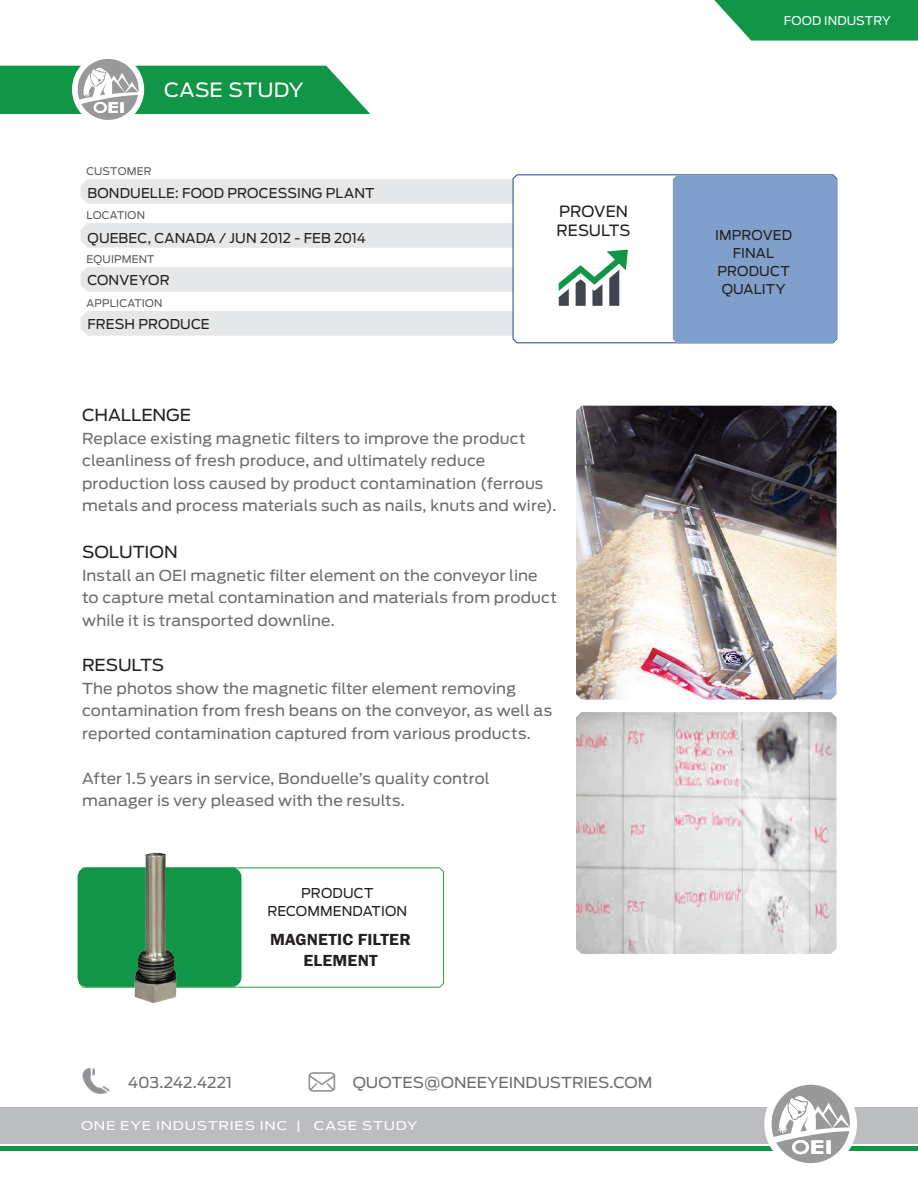
<style>
.page{position:relative;width:918px;height:1188px;background:#fff}
.page>*{position:absolute;margin:0;border:0;box-sizing:border-box;transform-origin:0 0}
.t1{font:19.5px "Antenna";letter-spacing:.005em;color:#fff;scale:1.05 1}
.t2{font:16.5px "Antenna";letter-spacing:-.005em;color:#231f20;scale:1.05 1}
.t3{font:600 16.5px/21px "Franklin Gothic";letter-spacing:.01em;color:#231f20;text-align:center;scale:1.05 1}
.t4{font:15.45px/18.5px "Antenna";color:#231f20}
.t5{font:15px/22.5px "Antenna";letter-spacing:.01em;color:#6c6d70;scale:1.05 1}
.t6{font:15px "Antenna";letter-spacing:-.015em;color:#6c6d70;scale:1.05 1}
.t7{font:13.5px/18px "Antenna";letter-spacing:.01em;color:#231f20;text-align:center}
.t8{font:12px "Antenna";letter-spacing:.05em;color:#fff;scale:1.2 1}
.t9{font:12px "Antenna";letter-spacing:.015em;color:#fff}
.t10{font:10.5px "Antenna";letter-spacing:.015em;color:#57585a}
</style>
<div class="page">
<img style="left:84px;top:1081px;width:26px;height:13px">
<img style="left:308px;top:1072px;width:28px;height:20px">
<svg style="left:714px;top:0;width:204px;height:41px;background:#299f5a"></svg>
<div style="left:0;top:1107px;width:918px;height:37px;background:#bcbdc0"></div>
<hr style="left:0;top:1147px;width:918px;height:4px;background:#119547">
<div style="left:764px;top:1078px;width:93px;height:92px;background:#fff;border-radius:50%"></div>
<svg style="left:771px;top:1084px;width:79px;height:80px"></svg>
<svg style="left:0;top:59px;width:370px;height:61px"></svg>
<div style="left:80px;top:267px;width:432px;height:25px;background:#e6e7e9"></div>
<div style="left:80px;top:311px;width:432px;height:25px;background:#e6e7e9"></div>
<div style="left:81px;top:179px;width:431px;height:25px;background:#e6e7e9"></div>
<div style="left:81px;top:223px;width:431px;height:25px;background:#e6e7e9"></div>
<svg style="left:512px;top:174px;width:322px;height:169px"></svg>
<div style="left:673px;top:175px;width:164px;height:168px;background:#80a0cb"></div>
<svg style="left:559px;top:250px;width:69px;height:56px"></svg>
<img style="left:576px;top:406px;width:261px;height:294px">
<img style="left:576px;top:712px;width:261px;height:242px">
<svg style="left:242px;top:867px;width:202px;height:121px"></svg>
<img style="left:77px;top:852px;width:165px;height:229px">
<h1 class="t1" style="left:164px;top:78px;width:134px">CASE STUDY</h1>
<p class="t10" style="left:87px;top:165px;width:66px">CUSTOMER</p>
<p class="t10" style="left:87px;top:208px;width:60px">LOCATION</p>
<p class="t4" style="left:557px;top:202px;width:75px">PROVEN<br>RESULTS</p>
<p class="t7" style="left:87px;top:184px;width:289px">BONDUELLE: FOOD PROCESSING PLANT</p>
<p class="t7" style="left:87px;top:229px;width:280px">QUEBEC, CANADA / JUN 2012 - FEB 2014</p>
<p class="t10" style="left:86px;top:253px;width:70px">EQUIPMENT</p>
<p class="t10" style="left:86px;top:297px;width:78px">APPLICATION</p>
<p class="t7" style="left:87px;top:272px;width:84px">CONVEYOR</p>
<p class="t7" style="left:87px;top:315px;width:124px">FRESH PRODUCE</p>
<p class="t2" style="left:82px;top:405px;width:105px">CHALLENGE</p>
<p class="t5" style="left:82px;top:427px;width:453px">Replace existing magnetic filters to improve the product cleanliness of fresh produce, and ultimately reduce production loss caused by product contamination (ferrous metals and process materials such as nails, knuts and wire).</p>
<p class="t2" style="left:82px;top:542px;width:93px">SOLUTION</p>
<p class="t5" style="left:82px;top:564px;width:454px">Install an OEI magnetic filter element on the conveyor line to capture metal contamination and materials from product while it is transported downline.</p>
<p class="t2" style="left:82px;top:656px;width:80px">RESULTS</p>
<p class="t5" style="left:82px;top:677px;width:449px">The photos show the magnetic filter element removing contamination from fresh beans on the conveyor, as well as reported contamination captured from various products.</p>
<p class="t5" style="left:82px;top:767px;width:390px">After 1.5 years in service, Bonduelle’s quality control manager is very pleased with the results.</p>
<p class="t7" style="left:267px;top:884px;width:141px">PRODUCT<br>RECOMMENDATION</p>
<p class="t3" style="left:270px;top:929px;width:136px">MAGNETIC FILTER<br>ELEMENT</p>
<p class="t6" style="left:128px;top:1073px;width:101px">403.242.4221</p>
<p class="t5" style="left:353px;top:1071px;width:287px">QUOTES@ONEEYEINDUSTRIES.COM</p>
<p class="t8" style="left:81px;top:1119px;width:282px">ONE EYE INDUSTRIES INC | CASE STUDY</p>
<p class="t9" style="left:784px;top:13px;width:109px">FOOD INDUSTRY</p>
<p class="t7" style="left:715px;top:226px;width:78px">IMPROVED<br>FINAL<br>PRODUCT<br>QUALITY</p>
</div>
